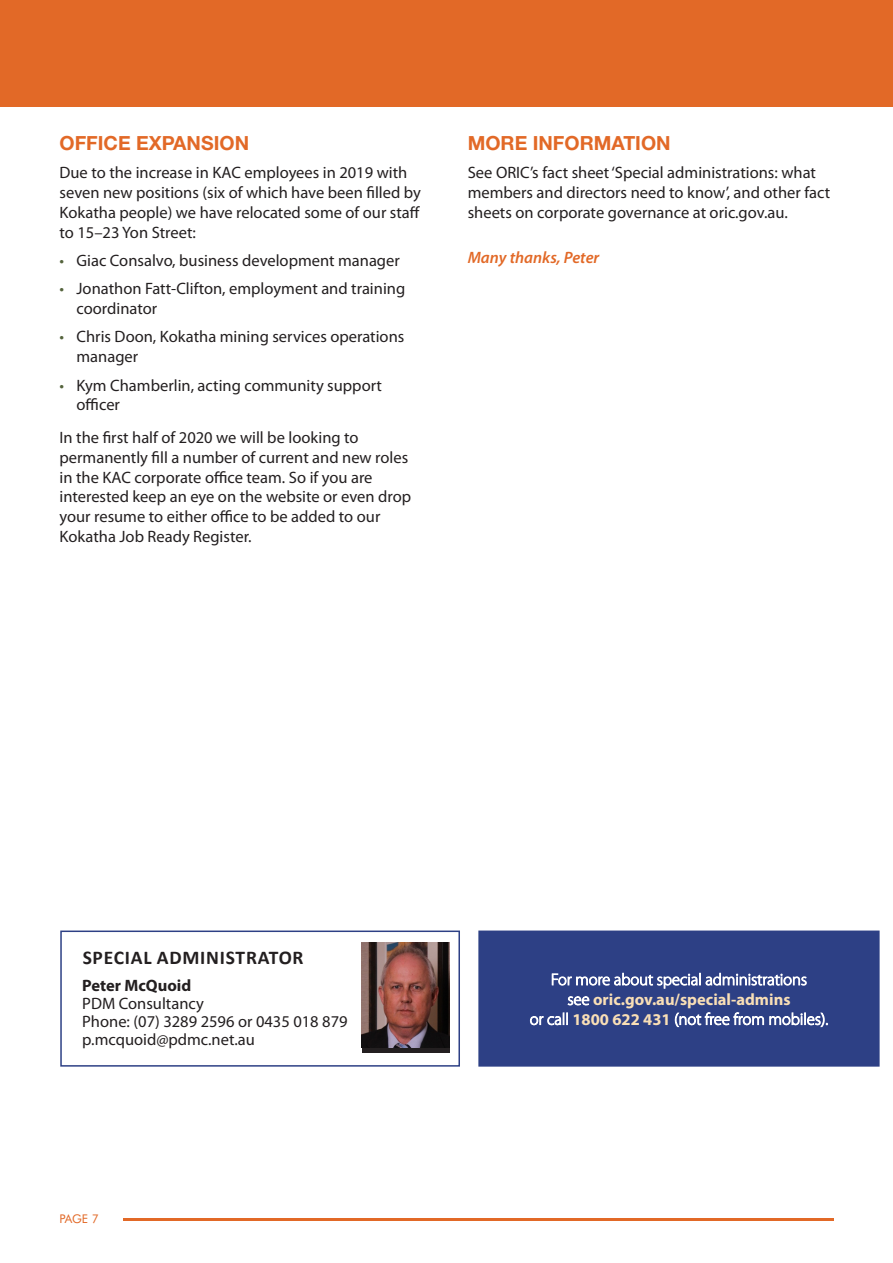
<style>
.page{position:relative;width:893px;height:1263px;background:#fff}
.page>*{position:absolute;margin:0;border:0;box-sizing:border-box;transform-origin:0 0}
.t1{font:700 19.5px "Helvetica Neue LT Std";color:#e26927}
.t2{font:700 19.5px "Calibri";letter-spacing:.04em;color:#231f20}
.Body{font:16.5px/19.8px "Myriad Pro";color:#231f20}
.Body-2{font:700 16.5px/19.8px "Myriad Pro";color:#f9dfb6;text-align:center}
.Body-3{font:italic 600 16.5px "Myriad Pro";color:#e26927}
.Body-4{font:700 16.5px "Myriad Pro";color:#231f20}
.t3{font:12px "Futura BT";color:#e26927}
.s1{color:#55643d}
.s2{font-weight:300;color:#fff}
</style>
<div class="page">
<div style="left:0;top:0;width:893px;height:106px;background:#e26927"></div>
<hr style="left:123px;top:1218px;width:710px;height:2px;background:#e26927">
<div style="left:479px;top:931px;width:400px;height:135px;background:#2d4085"></div>
<svg style="left:551px;top:972px;width:256px;height:17px"></svg>
<svg style="left:530px;top:996px;width:60px;height:29px"></svg>
<svg style="left:675px;top:1012px;width:153px;height:16px"></svg>
<div style="left:478px;top:930px;width:402px;height:136px;border:2px solid #2d4085"></div>
<div style="left:60px;top:930px;width:400px;height:136px;border:2px solid #2d4085"></div>
<svg style="left:362px;top:1047px;width:88px;height:6px"></svg>
<img style="left:362px;top:943px;width:88px;height:104px">
<h2 class="t1" style="left:60px;top:131px;width:191px">OFFICE EXPANSION</h2>
<h2 class="Body" style="left:60px;top:163px;width:363px">Due to the increase in KAC employees in 2019 with seven new positions (six of which have been filled by Kokatha people) we have relocated some of our staff to 15–23 Yon Street:</h2>
<p class="Body" style="left:60px;top:250px;width:342px"><span class="s1">•</span> Giac Consalvo, business development manager</p>
<p class="Body" style="left:77px;top:279px;width:330px;text-indent:-17px"><span class="s1">•</span> Jonathon Fatt-Clifton, employment and training coordinator</p>
<p class="Body" style="left:77px;top:327px;width:329px;text-indent:-17px"><span class="s1">•</span> Chris Doon, Kokatha mining services operations manager</p>
<p class="Body" style="left:77px;top:375px;width:307px;text-indent:-17px"><span class="s1">•</span> Kym Chamberlin, acting community support officer</p>
<h2 class="Body" style="left:60px;top:427px;width:353px">In the first half of 2020 we will be looking to permanently fill a number of current and new roles in the KAC corporate office team. So if you are interested keep an eye on the website or even drop your resume to either office to be added to our Kokatha Job Ready Register.</h2>
<h2 class="t1" style="left:468px;top:131px;width:204px">MORE INFORMATION</h2>
<h2 class="Body" style="left:468px;top:163px;width:364px">See ORIC’s fact sheet ‘Special administrations: what members and directors need to know’, and other fact sheets on corporate governance at oric.gov.au.</h2>
<h2 class="Body-3" style="left:468px;top:247px;width:133px">Many thanks, Peter</h2>
<h2 class="t2" style="left:83px;top:943px;width:222px">SPECIAL ADMINISTRATOR</h2>
<h2 class="Body-4" style="left:82px;top:975px;width:111px">Peter McQuoid</h2>
<h2 class="Body" style="left:82px;top:993px;width:123px">PDM Consultancy</h2>
<h2 class="Body" style="left:82px;top:1011px;width:267px">Phone: (07) 3289 2596 or 0435 018 879</h2>
<h2 class="Body" style="left:82px;top:1029px;width:174px">p.mcquoid@pdmc.net.au</h2>
<p class="t3" style="left:60px;top:1211px;width:41px">PAGE 7</p>
<h2 class="Body-2" style="left:530px;top:989px;width:300px"><span class="s2">see</span> oric.gov.au/special-admins<br><span class="s2">or call</span> 1800 622 431 <span class="s2">(not free from mobiles).</span></h2>
</div>
